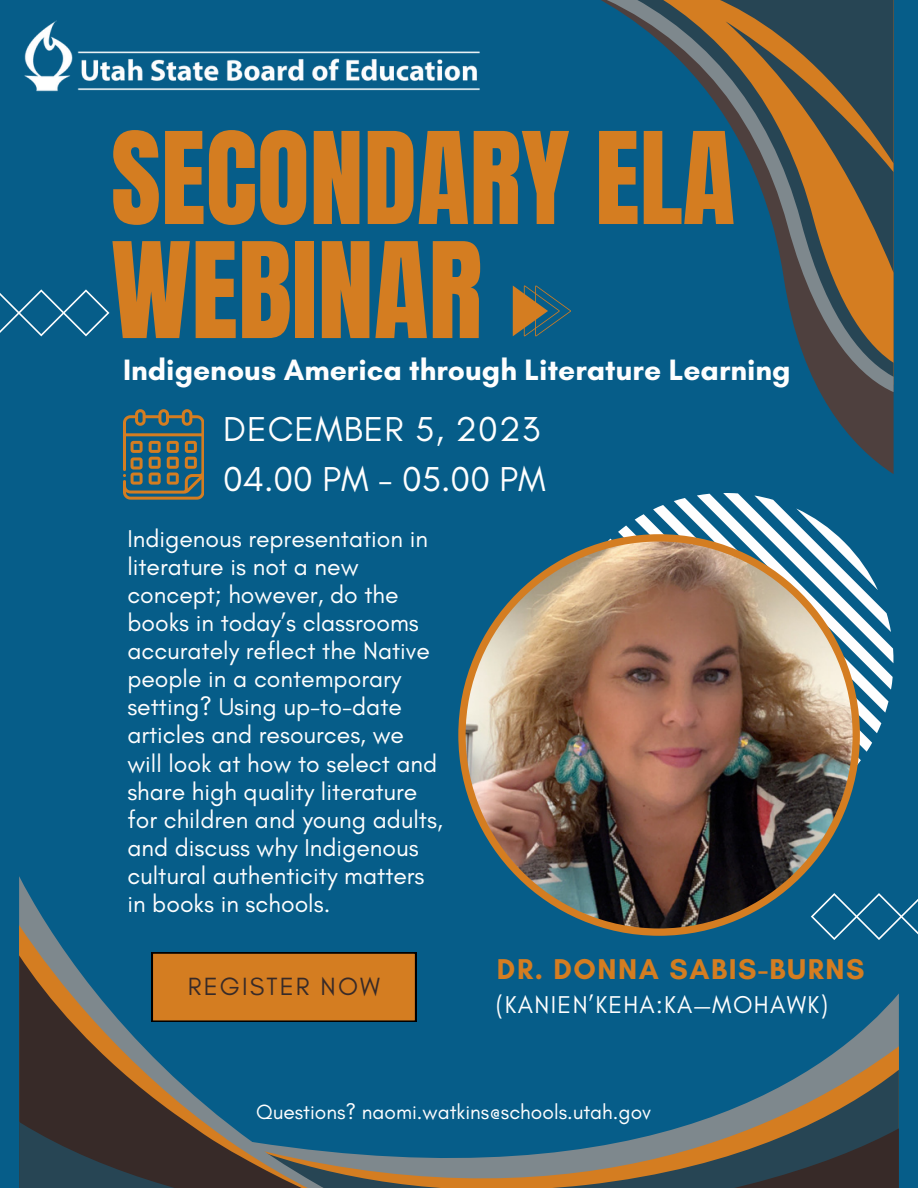
<style>
.page{position:relative;width:918px;height:1188px;background:#065d89}
.page>*{position:absolute;margin:0;border:0;box-sizing:border-box;transform-origin:0 0}
.t1{font:112.95px "Anton";color:#d47d21}
.t2{font:108.45px "Anton";color:#d47d21}
.t3{font:35.25px "Glacial Indifference";color:#fefefe}
.t4{font:35.25px "Glacial Indifference";letter-spacing:.03em;color:#fefefe}
.t5{font:700 30px "Glacial Indifference";color:#fefefe}
.t6{font:700 29.25px "Glacial Indifference";letter-spacing:.055em;color:#d47d21}
.t7{font:25.35px "Glacial Indifference";letter-spacing:.08em;color:#372a28}
.t8{font:24.75px/28.2px "Glacial Indifference";color:#fefefe}
.t9{font:24.75px "Glacial Indifference";letter-spacing:.055em;color:#fefefe}
.t10{font:21px "Glacial Indifference";color:#fefefe}
</style>
<div class="page">
<svg style="left:396px;top:1020px;width:503px;height:168px"></svg>
<svg style="left:19px;top:876px;width:377px;height:312px"></svg>
<svg style="left:19px;top:925px;width:373px;height:30px"></svg>
<svg style="left:19px;top:955px;width:373px;height:233px"></svg>
<svg style="left:19px;top:1122px;width:333px;height:66px;background:#3c454a"></svg>
<svg style="left:465px;top:1128px;width:434px;height:60px"></svg>
<div style="left:152px;top:953px;width:264px;height:68px;background:#d47d21"></div>
<svg style="left:123px;top:409px;width:81px;height:90px"></svg>
<svg style="left:820px;top:392px;width:74px;height:82px;fill:#4e403e"></svg>
<svg style="left:601px;top:0;width:293px;height:392px"></svg>
<svg style="left:646px;top:0;width:248px;height:273px"></svg>
<svg style="left:618px;top:493px;width:276px;height:269px"></svg>
<img style="left:458px;top:534px;width:402px;height:402px">
<svg style="left:811px;top:893px;width:107px;height:47px"></svg>
<svg style="left:0;top:289px;width:109px;height:47px"></svg>
<svg style="left:513px;top:285px;width:58px;height:51px"></svg>
<img style="left:24px;top:20px;width:456px;height:72px">
<p class="t2" style="left:111px;top:101px;width:626px">SECONDARY ELA</p>
<p class="t1" style="left:111px;top:210px;width:373px">WEBINAR</p>
<p class="t5" style="left:123px;top:352px;width:669px">Indigenous America through Literature Learning</p>
<p class="t4" style="left:223px;top:407px;width:318px">DECEMBER 5, 2023</p>
<p class="t3" style="left:223px;top:457px;width:324px">04.00 PM - 05.00 PM</p>
<p class="t8" style="left:127px;top:524px;width:317px">Indigenous representation in literature is not a new concept; however, do the books in today’s classrooms accurately reflect the Native people in a contemporary setting? Using up-to-date articles and resources, we will look at how to select and share high quality literature for children and young adults, and discuss why Indigenous cultural authenticity matters in books in schools.</p>
<p class="t7" style="left:188px;top:971px;width:194px">REGISTER NOW</p>
<p class="t6" style="left:497px;top:951px;width:369px">DR. DONNA SABIS-BURNS</p>
<p class="t9" style="left:496px;top:990px;width:334px">(KANIEN’KEHA:KA—MOHAWK)</p>
<p class="t10" style="left:256px;top:1099px;width:396px">Questions? naomi.watkins@schools.utah.gov</p>
</div>
